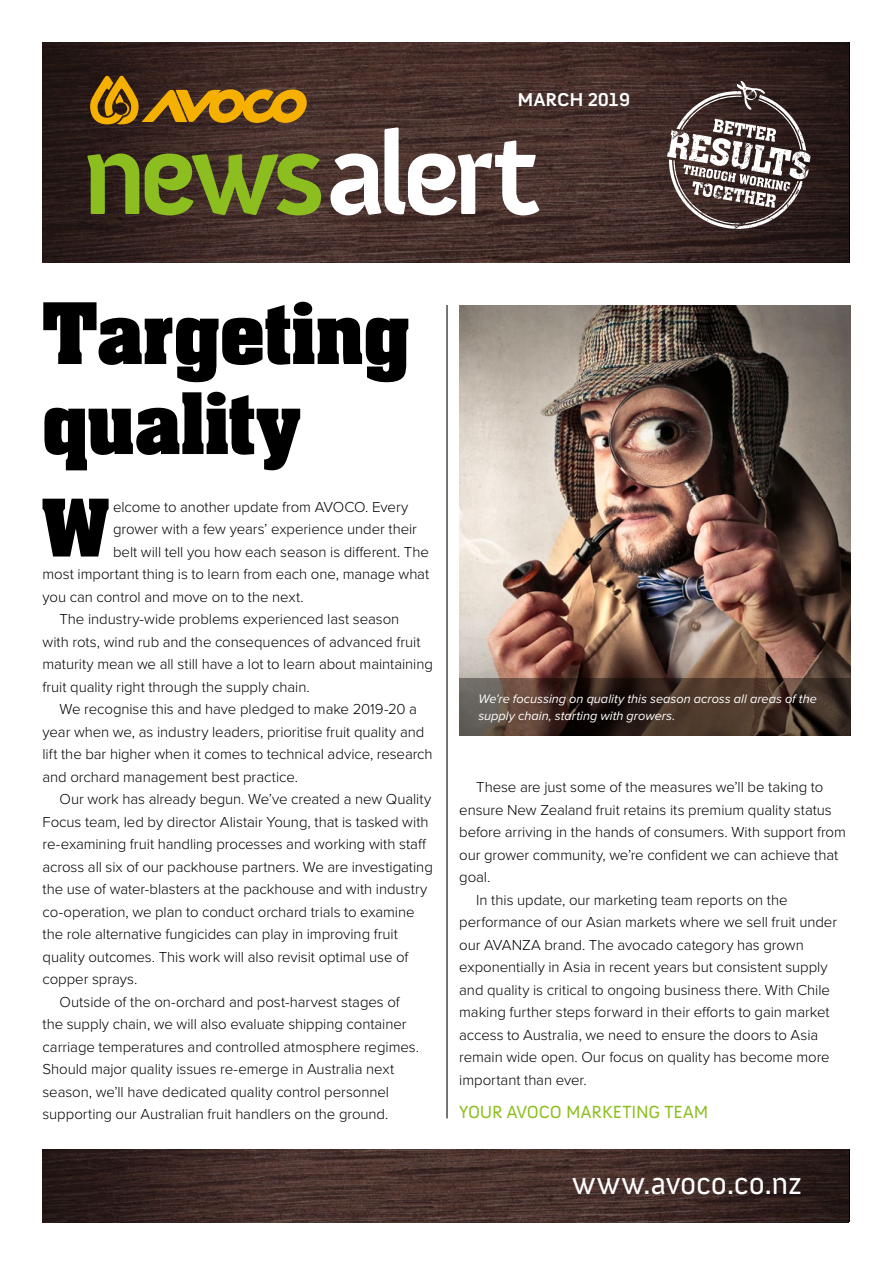
<style>
.page{position:relative;width:893px;height:1263px;background:#fff}
.page>*{position:absolute;margin:0;border:0;box-sizing:border-box;transform-origin:0 0}
.t1{font:700 117.45px "Anivers";letter-spacing:-.065em;color:#fff}
.t2{font:700 72px/90px "Aachen";letter-spacing:-.005em;color:#000}
.t3{font:700 67.5px "Aachen";color:#000}
.t4{font:32.25px "Anivers";letter-spacing:-.01em;color:#fff}
.t5{font:700 19.05px "Anivers";color:#fff}
.t6{font:18px "Anivers";letter-spacing:-.005em;color:#8cbe1f}
.t7{font:300 15px "Proxima Nova";letter-spacing:-.005em;color:#000}
.t8{font:italic 12.75px/17.2px "Proxima Nova";color:#fff}
.s1{color:#8cbe1f}
</style>
<div class="page">
<img style="left:459px;top:305px;width:391px;height:373px">
<img style="left:43px;top:43px;width:805px;height:220px">
<svg style="left:90px;top:76px;width:217px;height:48px;background:#8c6214"></svg>
<svg style="left:667px;top:81px;width:143px;height:148px"></svg>
<img style="left:43px;top:1149px;width:805px;height:73px">
<svg style="left:459px;top:678px;width:391px;height:57px;background:#433229"></svg>
<hr style="left:446px;top:305px;width:2px;height:813px;background:#000">
<p class="t5" style="left:518px;top:90px;width:114px">MARCH 2019</p>
<h1 class="t1" style="left:82px;top:110px;width:460px"><span class="s1">news</span>alert</h1>
<h2 class="t2" style="left:43px;top:287px;width:370px">Targeting quality</h2>
<h3 class="t3" style="left:42px;top:479px;width:69px">W</h3>
<p class="t7" style="left:113px;top:495px;width:297px">elcome to another update from AVOCO. Every</p>
<p class="t7" style="left:113px;top:518px;width:305px">grower with a few years’ experience under their</p>
<p class="t7" style="left:113px;top:540px;width:317px">belt will tell you how each season is different. The</p>
<p class="t7" style="left:43px;top:563px;width:388px">most important thing is to learn from each one, manage what</p>
<p class="t7" style="left:43px;top:585px;width:263px">you can control and move on to the next.</p>
<p class="t7" style="left:60px;top:608px;width:341px">The industry-wide problems experienced last season</p>
<p class="t7" style="left:43px;top:630px;width:380px">with rots, wind rub and the consequences of advanced fruit</p>
<p class="t7" style="left:43px;top:653px;width:392px">maturity mean we all still have a lot to learn about maintaining</p>
<p class="t7" style="left:43px;top:675px;width:269px">fruit quality right through the supply chain.</p>
<p class="t7" style="left:60px;top:698px;width:359px">We recognise this and have pledged to make 2019-20 a</p>
<p class="t7" style="left:43px;top:720px;width:383px">year when we, as industry leaders, prioritise fruit quality and</p>
<p class="t7" style="left:43px;top:743px;width:392px">lift the bar higher when it comes to technical advice, research</p>
<p class="t7" style="left:43px;top:765px;width:257px">and orchard management best practice.</p>
<p class="t7" style="left:60px;top:788px;width:373px">Our work has already begun. We’ve created a new Quality</p>
<p class="t7" style="left:43px;top:810px;width:388px">Focus team, led by director Alistair Young, that is tasked with</p>
<p class="t7" style="left:43px;top:833px;width:385px">re-examining fruit handling processes and working with staff</p>
<p class="t7" style="left:43px;top:855px;width:392px">across all six of our packhouse partners. We are investigating</p>
<p class="t7" style="left:43px;top:878px;width:386px">the use of water-blasters at the packhouse and with industry</p>
<p class="t7" style="left:43px;top:900px;width:374px">co-operation, we plan to conduct orchard trials to examine</p>
<p class="t7" style="left:43px;top:923px;width:357px">the role alternative fungicides can play in improving fruit</p>
<p class="t7" style="left:43px;top:945px;width:368px">quality outcomes. This work will also revisit optimal use of</p>
<p class="t7" style="left:43px;top:968px;width:96px">copper sprays.</p>
<p class="t7" style="left:60px;top:990px;width:342px">Outside of the on-orchard and post-harvest stages of</p>
<p class="t7" style="left:43px;top:1013px;width:366px">the supply chain, we will also evaluate shipping container</p>
<p class="t7" style="left:43px;top:1035px;width:378px">carriage temperatures and controlled atmosphere regimes.</p>
<p class="t7" style="left:43px;top:1058px;width:353px">Should major quality issues re-emerge in Australia next</p>
<p class="t7" style="left:43px;top:1080px;width:348px">season, we’ll have dedicated quality control personnel</p>
<p class="t7" style="left:43px;top:1103px;width:347px">supporting our Australian fruit handlers on the ground.</p>
<p class="t8" style="left:478px;top:689px;width:340px">We’re focussing on quality this season across all areas of the supply chain, starting with growers.</p>
<p class="t7" style="left:476px;top:776px;width:349px">These are just some of the measures we’ll be taking to</p>
<p class="t7" style="left:459px;top:798px;width:374px">ensure New Zealand fruit retains its premium quality status</p>
<p class="t7" style="left:459px;top:821px;width:388px">before arriving in the hands of consumers. With support from</p>
<p class="t7" style="left:459px;top:843px;width:380px">our grower community, we’re confident we can achieve that</p>
<p class="t7" style="left:459px;top:866px;width:33px">goal.</p>
<p class="t7" style="left:476px;top:888px;width:313px">In this update, our marketing team reports on the</p>
<p class="t7" style="left:459px;top:911px;width:379px">performance of our Asian markets where we sell fruit under</p>
<p class="t7" style="left:459px;top:933px;width:346px">our AVANZA brand. The avocado category has grown</p>
<p class="t7" style="left:459px;top:956px;width:370px">exponentially in Asia in recent years but consistent supply</p>
<p class="t7" style="left:459px;top:978px;width:372px">and quality is critical to ongoing business there. With Chile</p>
<p class="t7" style="left:459px;top:1001px;width:372px">making further steps forward in their efforts to gain market</p>
<p class="t7" style="left:459px;top:1023px;width:360px">access to Australia, we need to ensure the doors to Asia</p>
<p class="t7" style="left:459px;top:1046px;width:372px">remain wide open. Our focus on quality has become more</p>
<p class="t7" style="left:459px;top:1068px;width:129px">important than ever.</p>
<p class="t6" style="left:459px;top:1102px;width:251px">YOUR AVOCO MARKETING TEAM</p>
<h3 class="t4" style="left:572px;top:1165px;width:231px">www.avoco.co.nz</h3>
</div>
